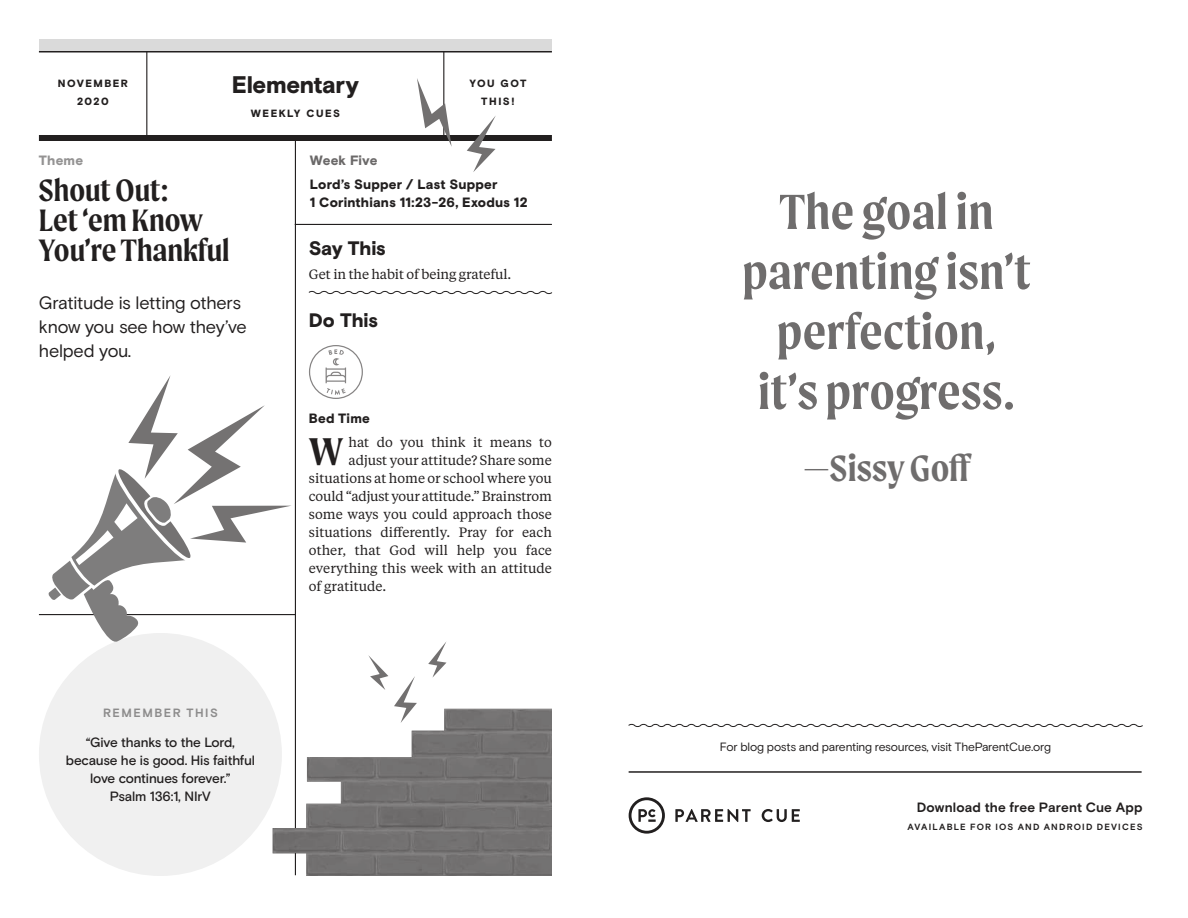
<style>
.page{position:relative;width:1188px;height:918px;background:#fff}
.page>*{position:absolute;margin:0;border:0;box-sizing:border-box;transform-origin:0 0}
.t1{font:600 52.5px/60px "Moret";letter-spacing:.01em;color:#6f6d6d;text-align:center}
.t2{font:600 41.25px "Moret";color:#221f1f}
.t3{font:600 39px "Moret";color:#6f6d6d}
.t4{font:600 33px/30px "Moret";color:#221f1f}
.t5{font:900 24px "Basis Grotesque";letter-spacing:-.015em;color:#221f1f}
.t6{font:900 19.5px "Basis Grotesque";letter-spacing:-.03em;color:#221f1f}
.t7{font:18px/24px "Basis Grotesque";letter-spacing:-.015em;color:#221f1f}
.t8{font:13.5px "Tiempos Text";color:#221f1f}
.t9{font:500 13.5px/18px "Basis Grotesque";letter-spacing:-.015em;color:#221f1f;text-align:center}
.t10{font:900 13.5px/18px "Basis Grotesque";letter-spacing:.015em;color:#221f1f}
.t11{font:700 13.5px "Basis Grotesque";letter-spacing:.01em;color:#221f1f}
.t12{font:900 13.5px "Basis Grotesque";letter-spacing:.005em;color:#6b6969}
.t13{font:900 13.5px "Basis Grotesque";color:#949393}
.t14{font:12px "Basis Grotesque";letter-spacing:-.015em;color:#221f1f}
.t15{font:700 12px "Basis Grotesque";letter-spacing:.13em;color:#8d8c8c}
.t16{font:900 10.5px/18px "Basis Grotesque";letter-spacing:.135em;color:#221f1f;text-align:center}
.t17{font:700 9px "Basis Grotesque";letter-spacing:.135em;color:#221f1f}
</style>
<div class="page">
<hr style="left:295px;top:224px;width:257px;height:1px;background:#221f1f">
<svg style="left:308px;top:290px;width:245px;height:5px"></svg>
<svg style="left:309px;top:345px;width:54px;height:54px"></svg>
<hr style="left:146px;top:51px;width:1px;height:84px;background:#221f1f">
<hr style="left:443px;top:51px;width:1px;height:84px;background:#221f1f">
<hr style="left:39px;top:51px;width:513px;height:1px;background:#221f1f">
<hr style="left:295px;top:140px;width:1px;height:735px;background:#221f1f">
<div style="left:39px;top:135px;width:513px;height:6px;background:#221f1f"></div>
<div style="left:39px;top:39px;width:513px;height:12px;background:#dadada"></div>
<hr style="left:39px;top:614px;width:257px;height:1px;background:#221f1f">
<div style="left:39px;top:633px;width:243px;height:243px;background:#f0f0f0;border-radius:50%"></div>
<svg style="left:48px;top:375px;width:244px;height:267px"></svg>
<svg style="left:417px;top:78px;width:35px;height:69px"></svg>
<svg style="left:467px;top:116px;width:29px;height:56px"></svg>
<img style="left:272px;top:657px;width:280px;height:219px">
<svg style="left:368px;top:655px;width:20px;height:35px"></svg>
<svg style="left:394px;top:676px;width:23px;height:47px"></svg>
<svg style="left:428px;top:642px;width:18px;height:36px"></svg>
<hr style="left:629px;top:771px;width:513px;height:2px;background:#221f1f">
<svg style="left:675px;top:809px;width:76px;height:13px"></svg>
<svg style="left:762px;top:809px;width:38px;height:13px"></svg>
<svg style="left:629px;top:797px;width:36px;height:37px"></svg>
<svg style="left:628px;top:723px;width:515px;height:4px"></svg>
<h3 class="t5" style="left:232px;top:75px;width:129px">Elementary</h3>
<p class="t16" style="left:251px;top:105px;width:91px">WEEKLY CUES</p>
<p class="t16" style="left:58px;top:75px;width:72px">NOVEMBER<br>2020</p>
<p class="t16" style="left:469px;top:75px;width:58px">YOU GOT<br>THIS!</p>
<p class="t13" style="left:39px;top:155px;width:46px">Theme</p>
<h3 class="t4" style="left:39px;top:175px;width:192px">Shout Out:<br>Let ‘em Know<br>You’re Thankful</h3>
<h3 class="t7" style="left:39px;top:293px;width:209px">Gratitude is letting others know you see how they’ve helped you.</h3>
<p class="t15" style="left:103px;top:706px;width:116px">REMEMBER THIS</p>
<p class="t9" style="left:66px;top:734px;width:191px">“Give thanks to the Lord, because he is good. His faithful love continues forever.”<br>Psalm 136:1, NIrV</p>
<p class="t12" style="left:310px;top:155px;width:69px">Week Five</p>
<p class="t10" style="left:310px;top:176px;width:219px">Lord’s Supper / Last Supper<br>1 Corinthians 11:23-26, Exodus 12</p>
<h3 class="t6" style="left:309px;top:241px;width:78px">Say This</h3>
<p class="t8" style="left:309px;top:269px;width:204px">Get in the habit of being grateful.</p>
<h3 class="t6" style="left:309px;top:313px;width:71px">Do This</h3>
<p class="t10" style="left:309px;top:410px;width:63px">Bed Time</p>
<h2 class="t2" style="left:309px;top:427px;width:36px">W</h2>
<p class="t8" style="left:349px;top:437px;width:205px">hat do you think it means to</p>
<p class="t8" style="left:349px;top:455px;width:205px">adjust your attitude? Share some</p>
<p class="t8" style="left:309px;top:473px;width:245px">situations at home or school where you</p>
<p class="t8" style="left:309px;top:491px;width:245px">could “adjust your attitude.” Brainstrom</p>
<p class="t8" style="left:309px;top:509px;width:244px">some ways you could approach those</p>
<p class="t8" style="left:309px;top:527px;width:245px">situations differently. Pray for each</p>
<p class="t8" style="left:309px;top:545px;width:244px">other, that God will help you face</p>
<p class="t8" style="left:309px;top:563px;width:244px">everything this week with an attitude</p>
<p class="t8" style="left:309px;top:581px;width:79px">of gratitude.</p>
<h1 class="t1" style="left:743px;top:186px;width:289px">The goal in parenting isn’t perfection, it’s progress.</h1>
<h3 class="t3" style="left:803px;top:453px;width:171px">—Sissy Goff</h3>
<p class="t14" style="left:720px;top:742px;width:333px">For blog posts and parenting resources, visit TheParentCue.org</p>
<p class="t11" style="left:917px;top:801px;width:227px">Download the free Parent Cue App</p>
<p class="t17" style="left:907px;top:823px;width:237px">AVAILABLE FOR IOS AND ANDROID DEVICES</p>
</div>
